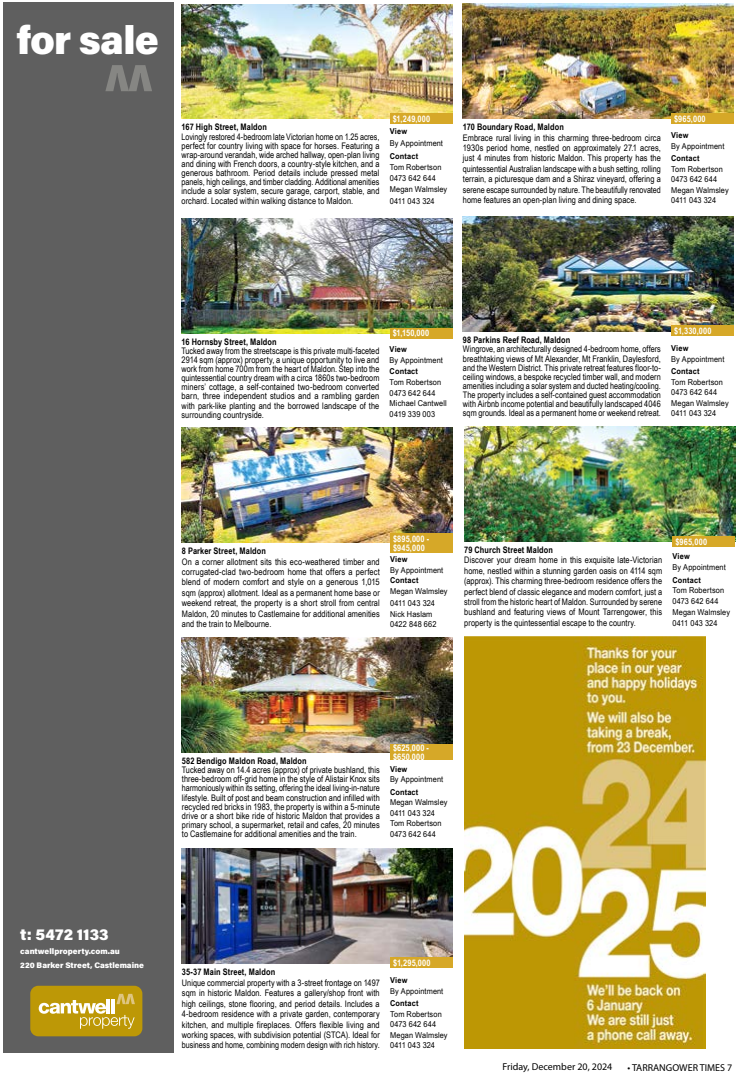
<style>
.page{position:relative;width:738px;height:1075px;background:#fff}
.page>*{position:absolute;margin:0;border:0;box-sizing:border-box;transform-origin:0 0}
.t1{font:900 40px "Acumin Pro";letter-spacing:-.02em;color:#fff}
.t2{font:900 16px "Acumin Pro";letter-spacing:.005em;color:#fff}
.t3{font:10px "Myriad Pro";color:#000}
.t4{font:9px/9.1px "Arial Narrow";letter-spacing:.005em;color:#000;text-align:justify}
.t5{font:700 9px "Arial Narrow";letter-spacing:.01em;color:#000}
.t6{font:700 9px/9px "Arial Narrow";letter-spacing:.02em;color:#fff}
.t7{font:8.1px/10.5px "Arial Narrow";letter-spacing:.01em;color:#000;scale:1.11 1}
.t8{font:700 8.1px "Arial Narrow";letter-spacing:.015em;color:#000;scale:1.11 1}
.t9{font:900 8px/14px "Acumin Pro";color:#fff}
</style>
<div class="page">
<img style="left:462px;top:4px;width:271px;height:115px">
<div style="left:670px;top:114px;width:63px;height:10px;background:#d6a828"></div>
<img style="left:182px;top:848px;width:270px;height:115px">
<div style="left:390px;top:957px;width:62px;height:10px;background:#d6a828"></div>
<img style="left:462px;top:217px;width:271px;height:115px">
<div style="left:670px;top:326px;width:63px;height:10px;background:#d6a828"></div>
<img style="left:464px;top:426px;width:270px;height:115px">
<div style="left:672px;top:536px;width:62px;height:10px;background:#d6a828"></div>
<img style="left:182px;top:427px;width:270px;height:115px">
<div style="left:390px;top:533px;width:62px;height:19px;background:#d6a828"></div>
<img style="left:181px;top:4px;width:271px;height:115px">
<div style="left:389px;top:114px;width:63px;height:10px;background:#d6a828"></div>
<div style="left:3px;top:2px;width:170px;height:1050px;background:#5f5f5f"></div>
<svg style="left:105px;top:65px;width:47px;height:26px"></svg>
<div style="left:30px;top:985px;width:112px;height:51px;background:#bd9806;border-radius:8px"></div>
<svg style="left:39px;top:993px;width:96px;height:35px"></svg>
<img style="left:181px;top:218px;width:271px;height:115px">
<div style="left:389px;top:328px;width:63px;height:10px;background:#d6a828"></div>
<img style="left:182px;top:637px;width:270px;height:115px">
<div style="left:390px;top:744px;width:62px;height:15px;background:#d6a828"></div>
<img style="left:464px;top:636px;width:241px;height:412px">
<h1 class="t1" style="left:17px;top:11px;width:143px">for sale</h1>
<p class="t5" style="left:181px;top:120px;width:87px">167 High Street, Maldon</p>
<p class="t4" style="left:181px;top:131px;width:199px">Lovingly restored 4-bedroom late Victorian home on 1.25 acres, perfect for country living with space for horses. Featuring a wrap-around verandah, wide arched hallway, open-plan living and dining with French doors, a country-style kitchen, and a generous bathroom. Period details include pressed metal panels, high ceilings, and timber cladding. Additional amenities include a solar system, secure garage, carport, stable, and orchard. Located within walking distance to Maldon.</p>
<p class="t6" style="left:392px;top:114px;width:39px">$1,249,000</p>
<p class="t8" style="left:389px;top:125px;width:17px">View</p>
<p class="t7" style="left:389px;top:137px;width:49px">By Appointment</p>
<p class="t8" style="left:389px;top:150px;width:27px">Contact</p>
<p class="t7" style="left:389px;top:161px;width:53px;line-height:11.2px">Tom Robertson<br>0473 642 644<br>Megan Walmsley<br>0411 043 324</p>
<p class="t6" style="left:673px;top:114px;width:33px">$965,000</p>
<p class="t5" style="left:462px;top:120px;width:102px">170 Boundary Road, Maldon</p>
<p class="t4" style="left:462px;top:132px;width:199px;line-height:10.4px">Embrace rural living in this charming three-bedroom circa 1930s period home, nestled on approximately 27.1 acres, just 4 minutes from historic Maldon. This property has the quintessential Australian landscape with a bush setting, rolling terrain, a picturesque dam and a Shiraz vineyard, offering a serene escape surrounded by nature. The beautifully renovated home features an open-plan living and dining space.</p>
<p class="t8" style="left:670px;top:129px;width:17px">View</p>
<p class="t7" style="left:670px;top:140px;width:49px">By Appointment</p>
<p class="t8" style="left:670px;top:152px;width:27px">Contact</p>
<p class="t7" style="left:670px;top:163px;width:53px">Tom Robertson<br>0473 642 644<br>Megan Walmsley<br>0411 043 324</p>
<p class="t6" style="left:392px;top:328px;width:38px">$1,150,000</p>
<p class="t5" style="left:181px;top:334px;width:97px">16 Hornsby Street, Maldon</p>
<p class="t4" style="left:181px;top:345px;width:199px">Tucked away from the streetscape is this private multi-faceted 2914 sqm (approx) property, a unique opportunity to live and work from home 700m from the heart of Maldon. Step into the quintessential country dream with a circa 1860s two-bedroom miners’ cottage, a self-contained two-bedroom converted barn, three independent studios and a rambling garden with park-like planting and the borrowed landscape of the surrounding countryside.</p>
<p class="t8" style="left:389px;top:343px;width:17px">View</p>
<p class="t7" style="left:389px;top:354px;width:49px">By Appointment</p>
<p class="t8" style="left:389px;top:365px;width:27px">Contact</p>
<p class="t7" style="left:389px;top:376px;width:53px;line-height:10.8px">Tom Robertson<br>0473 642 644<br>Michael Cantwell<br>0419 339 003</p>
<p class="t6" style="left:673px;top:326px;width:39px">$1,330,000</p>
<p class="t5" style="left:462px;top:333px;width:109px">98 Parkins Reef Road, Maldon</p>
<p class="t4" style="left:462px;top:344px;width:199px">Wingrove, an architecturally designed 4-bedroom home, offers breathtaking views of Mt Alexander, Mt Franklin, Daylesford, and the Western District. This private retreat features floor-to&shy;ceiling windows, a bespoke recycled timber wall, and modern amenities including a solar system and ducted heating/cooling.<br>The property includes a self-contained guest accommodation with Airbnb income potential and beautifully landscaped 4046 sqm grounds. Ideal as a permanent home or weekend retreat.</p>
<p class="t8" style="left:670px;top:342px;width:17px">View</p>
<p class="t7" style="left:670px;top:353px;width:49px">By Appointment</p>
<p class="t8" style="left:670px;top:365px;width:27px">Contact</p>
<p class="t7" style="left:670px;top:376px;width:53px">Tom Robertson<br>0473 642 644<br>Megan Walmsley<br>0411 043 324</p>
<p class="t6" style="left:392px;top:533px;width:38px">$895,000 - $945,000</p>
<p class="t5" style="left:182px;top:544px;width:85px">8 Parker Street, Maldon</p>
<p class="t4" style="left:182px;top:556px;width:199px;line-height:10.4px">On a corner allotment sits this eco-weathered timber and corrugated-clad two-bedroom home that offers a perfect blend of modern comfort and style on a generous 1,015 sqm (approx) allotment. Ideal as a permanent home base or weekend retreat, the property is a short stroll from central Maldon, 20 minutes to Castlemaine for additional amenities and the train to Melbourne.</p>
<p class="t8" style="left:390px;top:553px;width:17px">View</p>
<p class="t7" style="left:390px;top:564px;width:49px">By Appointment</p>
<p class="t8" style="left:390px;top:574px;width:27px">Contact</p>
<p class="t7" style="left:390px;top:584px;width:53px;line-height:12.5px">Megan Walmsley<br>0411 043 324</p>
<p class="t7" style="left:390px;top:608px;width:43px">Nick Haslam<br>0422 848 662</p>
<p class="t5" style="left:464px;top:543px;width:90px">79 Church Street Maldon</p>
<p class="t4" style="left:464px;top:554px;width:199px;line-height:10.4px">Discover your dream home in this exquisite late-Victorian home, nestled within a stunning garden oasis on 4114 sqm (approx). This charming three-bedroom residence offers the perfect blend of classic elegance and modern comfort, just a stroll from the historic heart of Maldon. Surrounded by serene bushland and featuring views of Mount Tarrengower, this property is the quintessential escape to the country.</p>
<p class="t6" style="left:674px;top:536px;width:33px">$965,000</p>
<p class="t8" style="left:672px;top:550px;width:17px">View</p>
<p class="t7" style="left:672px;top:561px;width:49px">By Appointment</p>
<p class="t8" style="left:672px;top:573px;width:27px">Contact</p>
<p class="t7" style="left:672px;top:585px;width:53px;line-height:10.8px">Tom Robertson<br>0473 642 644<br>Megan Walmsley<br>0411 043 324</p>
<h2 class="t2" style="left:20px;top:923px;width:90px">t: 5472 1133</h2>
<p class="t9" style="left:20px;top:944px;width:125px">cantwellproperty.com.au<br>220 Barker Street, Castlemaine</p>
<p class="t6" style="left:392px;top:742px;width:38px">$625,000 - $650,000</p>
<p class="t5" style="left:182px;top:754px;width:126px">582 Bendigo Maldon Road, Maldon</p>
<p class="t4" style="left:182px;top:765px;width:199px">Tucked away on 14.4 acres (approx) of private bushland, this three-bedroom off-grid home in the style of Alistair Knox sits harmoniously within its setting, offering the ideal living-in-nature lifestyle. Built of post and beam construction and infilled with recycled red bricks in 1983, the property is within a 5-minute drive or a short bike ride of historic Maldon that provides a primary school, a supermarket, retail and cafes, 20 minutes to Castlemaine for additional amenities and the train.</p>
<p class="t8" style="left:389px;top:762px;width:17px">View</p>
<p class="t7" style="left:389px;top:773px;width:49px">By Appointment</p>
<p class="t8" style="left:389px;top:785px;width:27px">Contact</p>
<p class="t7" style="left:389px;top:796px;width:53px">Megan Walmsley<br>0411 043 324<br>Tom Robertson<br>0473 642 644</p>
<p class="t6" style="left:392px;top:957px;width:39px">$1,295,000</p>
<p class="t5" style="left:182px;top:965px;width:95px">35-37 Main Street, Maldon</p>
<p class="t4" style="left:182px;top:976px;width:199px;line-height:10.4px">Unique commercial property with a 3-street frontage on 1497 sqm in historic Maldon. Features a gallery/shop front with high ceilings, stone flooring, and period details. Includes a 4-bedroom residence with a private garden, contemporary kitchen, and multiple fireplaces. Offers flexible living and working spaces, with subdivision potential (STCA). Ideal for business and home, combining modern design with rich history.</p>
<p class="t8" style="left:390px;top:974px;width:17px">View</p>
<p class="t7" style="left:390px;top:985px;width:49px">By Appointment</p>
<p class="t8" style="left:390px;top:997px;width:27px">Contact</p>
<p class="t7" style="left:390px;top:1008px;width:53px">Tom Robertson<br>0473 642 644<br>Megan Walmsley<br>0411 043 324</p>
<p class="t3" style="left:502px;top:1060px;width:111px">Friday, December 20, 2024</p>
<p class="t3" style="left:627px;top:1061px;width:106px">• TARRANGOWER TIMES 7</p>
</div>
